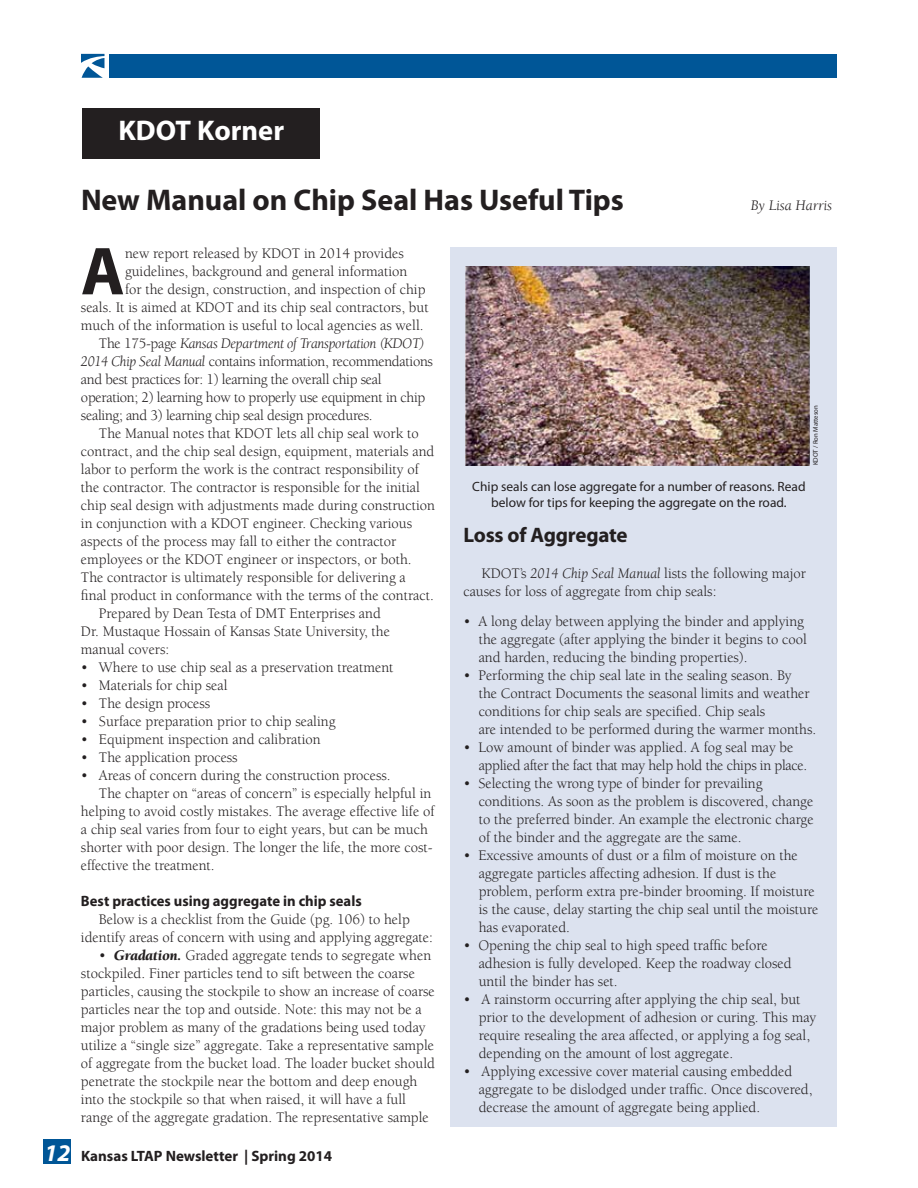
<style>
.page{position:relative;width:918px;height:1188px;background:#fff}
.page>*{position:absolute;margin:0;border:0;box-sizing:border-box;transform-origin:0 0}
.t1{font:700 68.4px "Myriad Pro";color:#231f20}
.t2{font:700 30px "Myriad Pro";color:#231f20}
.t3{font:700 28.5px "Myriad Pro";color:#fff}
.t4{font:700 21px "Myriad Pro";letter-spacing:-.01em;color:#231f20}
.t5{font:15px/18px "Berkeley";color:#231f20}
.t6{font:15px/18px "Berkeley";letter-spacing:-.02em;color:#231f20}
.t7{font:700 15px "Myriad Pro";color:#231f20}
.t8{font:italic 15px "Berkeley";letter-spacing:-.02em;color:#231f20}
.t9{font:italic 15px "Berkeley";color:#231f20}
.t10{font:13.5px/16.2px "Myriad Pro";color:#231f20;text-align:center}
.t11{font:6.75px "Myriad Pro";color:#231f20}
.s1{font-style:normal}
.s2{font-style:italic}
.s3{font-weight:900;font-style:italic}
.s4{font-style:italic;font-size:24px;color:#fff}
</style>
<div class="page">
<div style="left:44px;top:1139px;width:27px;height:25px;background:#005697"></div>
<svg style="left:81px;top:54px;width:23px;height:24px"></svg>
<div style="left:110px;top:54px;width:727px;height:24px;background:#005697"></div>
<div style="left:450px;top:247px;width:387px;height:880px;background:#dce2ef"></div>
<div style="left:82px;top:108px;width:238px;height:51px;background:#231f20"></div>
<img style="left:465px;top:266px;width:345px;height:199px">
<h3 class="t3" style="left:118px;top:112px;width:167px">KDOT Korner</h3>
<h2 class="t2" style="left:81px;top:180px;width:544px">New Manual on Chip Seal Has Useful Tips</h2>
<p class="t9" style="left:751px;top:198px;width:83px">By Lisa Harris</p>
<h1 class="t1" style="left:81px;top:227px;width:45px">A</h1>
<p class="t5" style="left:125px;top:245px;width:280px">new report released by KDOT in 2014 provides</p>
<p class="t5" style="left:125px;top:263px;width:284px">guidelines, background and general information</p>
<p class="t5" style="left:125px;top:281px;width:302px">for the design, construction, and inspection of chip</p>
<p class="t5" style="left:81px;top:299px;width:349px">seals. It is aimed at KDOT and its chip seal contractors, but</p>
<p class="t5" style="left:81px;top:317px;width:344px">much of the information is useful to local agencies as well.</p>
<p class="t8" style="left:99px;top:336px;width:327px"><span class="s1">The 175-page</span> Kansas Department of Transportation (KDOT)</p>
<p class="t6" style="left:81px;top:353px;width:354px"><span class="s2">2014 Chip Seal Manual</span> contains information, recommendations</p>
<p class="t6" style="left:81px;top:371px;width:302px">and best practices for: 1) learning the overall chip seal</p>
<p class="t6" style="left:81px;top:389px;width:346px">operation; 2) learning how to properly use equipment in chip</p>
<p class="t6" style="left:81px;top:407px;width:293px">sealing; and 3) learning chip seal design procedures.</p>
<p class="t5" style="left:99px;top:425px;width:321px">The Manual notes that KDOT lets all chip seal work to</p>
<p class="t5" style="left:81px;top:443px;width:355px">contract, and the chip seal design, equipment, materials and</p>
<p class="t5" style="left:81px;top:461px;width:339px">labor to perform the work is the contract responsibility of</p>
<p class="t5" style="left:81px;top:479px;width:340px">the contractor. The contractor is responsible for the initial</p>
<p class="t5" style="left:81px;top:497px;width:356px">chip seal design with adjustments made during construction</p>
<p class="t5" style="left:81px;top:515px;width:333px">in conjunction with a KDOT engineer. Checking various</p>
<p class="t5" style="left:81px;top:533px;width:317px">aspects of the process may fall to either the contractor</p>
<p class="t5" style="left:81px;top:551px;width:332px">employees or the KDOT engineer or inspectors, or both.</p>
<p class="t5" style="left:81px;top:569px;width:326px">The contractor is ultimately responsible for delivering a</p>
<p class="t5" style="left:81px;top:587px;width:354px">final product in conformance with the terms of the contract.</p>
<p class="t5" style="left:99px;top:605px;width:283px">Prepared by Dean Testa of DMT Enterprises and</p>
<p class="t5" style="left:81px;top:623px;width:311px">Dr. Mustaque Hossain of Kansas State University, the</p>
<p class="t5" style="left:81px;top:641px;width:90px">manual covers:</p>
<p class="t5" style="left:81px;top:659px;width:314px">• Where to use chip seal as a preservation treatment</p>
<p class="t5" style="left:81px;top:677px;width:148px">• Materials for chip seal</p>
<p class="t5" style="left:81px;top:695px;width:131px">• The design process</p>
<p class="t5" style="left:81px;top:713px;width:256px">• Surface preparation prior to chip sealing</p>
<p class="t5" style="left:81px;top:731px;width:241px">• Equipment inspection and calibration</p>
<p class="t5" style="left:81px;top:749px;width:158px">• The application process</p>
<p class="t5" style="left:81px;top:767px;width:311px">• Areas of concern during the construction process.</p>
<p class="t5" style="left:99px;top:785px;width:334px">The chapter on “areas of concern” is especially helpful in</p>
<p class="t5" style="left:81px;top:803px;width:355px">helping to avoid costly mistakes. The average effective life of</p>
<p class="t5" style="left:81px;top:821px;width:348px">a chip seal varies from four to eight years, but can be much</p>
<p class="t5" style="left:81px;top:839px;width:353px">shorter with poor design. The longer the life, the more cost-</p>
<p class="t5" style="left:81px;top:857px;width:135px">effective the treatment.</p>
<p class="t7" style="left:81px;top:891px;width:282px">Best practices using aggregate in chip seals</p>
<p class="t5" style="left:81px;top:911px;width:354px;text-align:center">Below is a checklist from the Guide (pg. 106) to help identify areas of concern with using and applying aggregate:</p>
<p class="t5" style="left:81px;top:947px;width:356px;text-indent:18px">• <span class="s3">Gradation.</span> Graded aggregate tends to segregate when stockpiled. Finer particles tend to sift between the coarse particles, causing the stockpile to show an increase of coarse particles near the top and outside. Note: this may not be a major problem as many of the gradations being used today utilize a “single size” aggregate. Take a representative sample of aggregate from the bucket load. The loader bucket should penetrate the stockpile near the bottom and deep enough into the stockpile so that when raised, it will have a full range of the aggregate gradation. The representative sample</p>
<p class="t7" style="left:44px;top:1146px;width:289px"><span class="s4">12</span> Kansas LTAP Newsletter | Spring 2014</p>
<p class="t10" style="left:472px;top:478px;width:335px">Chip seals can lose aggregate for a number of reasons. Read below for tips for keeping the aggregate on the road.</p>
<p class="t11" style="left:811px;top:465px;width:62px;rotate:-90deg">KDOT / Ron Matteson</p>
<h3 class="t4" style="left:464px;top:521px;width:166px">Loss of Aggregate</h3>
<p class="t5" style="left:464px;top:565px;width:344px;text-indent:18px">KDOT’s <span class="s2">2014 Chip Seal Manual</span> lists the following major causes for loss of aggregate from chip seals:</p>
<p class="t5" style="left:479px;top:613px;width:330px;text-indent:-15px">• A long delay between applying the binder and applying the aggregate (after applying the binder it begins to cool and harden, reducing the binding properties).</p>
<p class="t5" style="left:479px;top:667px;width:339px;text-indent:-15px">• Performing the chip seal late in the sealing season. By<br>the Contract Documents the seasonal limits and weather conditions for chip seals are specified. Chip seals<br>are intended to be performed during the warmer months.</p>
<p class="t6" style="left:479px;top:739px;width:330px;text-indent:-15px">• Low amount of binder was applied. A fog seal may be applied after the fact that may help hold the chips in place.</p>
<p class="t5" style="left:479px;top:775px;width:336px;text-indent:-15px">• Selecting the wrong type of binder for prevailing conditions. As soon as the problem is discovered, change to the preferred binder. An example the electronic charge of the binder and the aggregate are the same.</p>
<p class="t5" style="left:479px;top:847px;width:341px;text-indent:-15px">• Excessive amounts of dust or a film of moisture on the aggregate particles affecting adhesion. If dust is the problem, perform extra pre-binder brooming. If moisture is the cause, delay starting the chip seal until the moisture has evaporated.</p>
<p class="t5" style="left:479px;top:937px;width:315px;text-indent:-15px">• Opening the chip seal to high speed traffic before adhesion is fully developed. Keep the roadway closed until the binder has set.</p>
<p class="t5" style="left:479px;top:991px;width:339px;text-indent:-15px">• A rainstorm occurring after applying the chip seal, but prior to the development of adhesion or curing. This may require resealing the area affected, or applying a fog seal, depending on the amount of lost aggregate.</p>
<p class="t5" style="left:479px;top:1063px;width:335px;text-indent:-15px">• Applying excessive cover material causing embedded aggregate to be dislodged under traffic. Once discovered, decrease the amount of aggregate being applied.</p>
</div>
